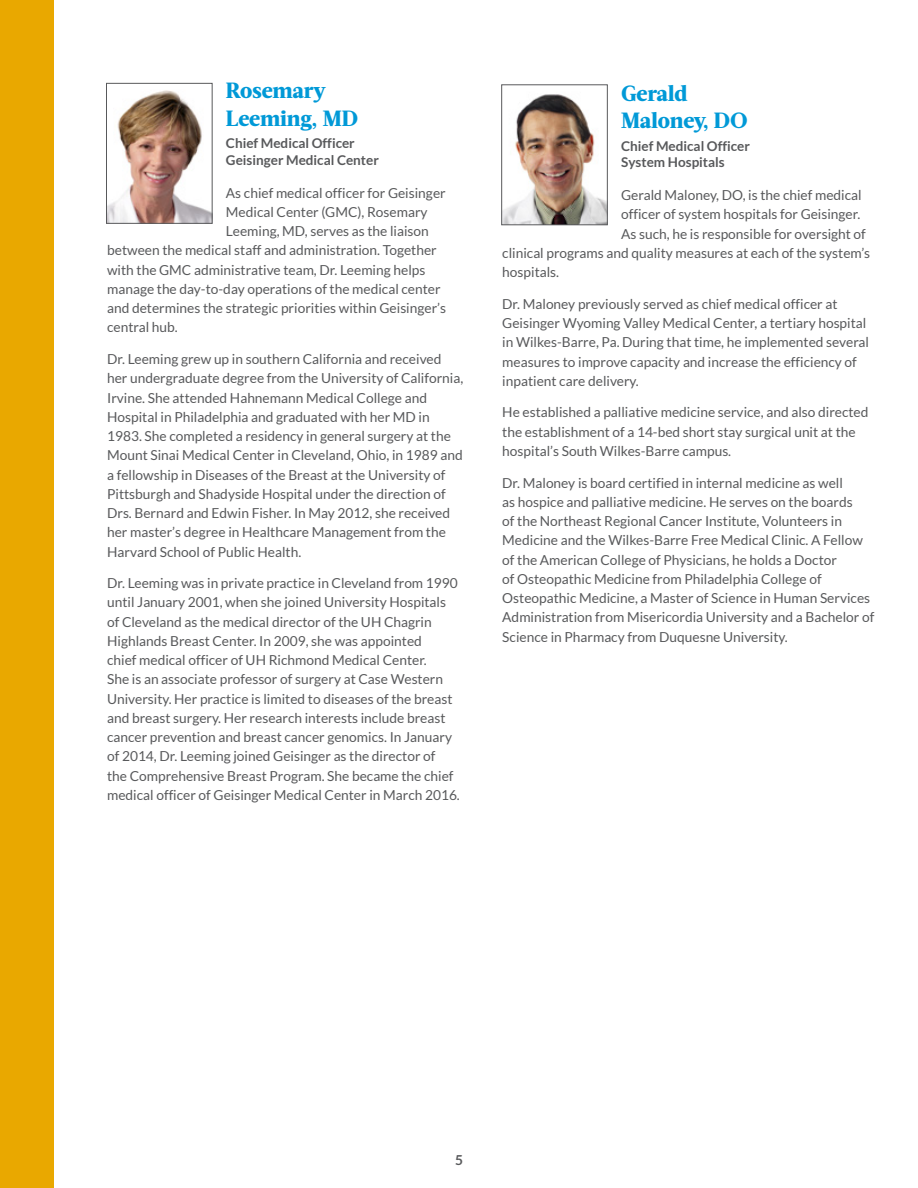
<style>
.page{position:relative;width:918px;height:1188px;background:#fff}
.page>*{position:absolute;margin:0;border:0;box-sizing:border-box;transform-origin:0 0}
.t1{font:800 22.05px/27.5px "Acta";letter-spacing:-.01em;color:#0099d7}
.t2{font:13.8px/19.2px "Lato";color:#58595b}
.t3{font:700 13.8px "Lato";color:#58595b}
.t4{font:700 13.5px/16.5px "Lato";color:#58595b}
</style>
<div class="page">
<img style="left:503px;top:94px;width:103px;height:129px">
<div style="left:501px;top:84px;width:107px;height:141px;border:1px solid #58595b"></div>
<img style="left:108px;top:90px;width:102px;height:132px">
<div style="left:106px;top:83px;width:106px;height:141px;border:1px solid #58595b"></div>
<div style="left:0;top:0;width:54px;height:1188px;background:#e9a800"></div>
<h1 class="t1" style="left:226px;top:77px;width:134px">Rosemary<br>Leeming, MD</h1>
<p class="t4" style="left:226px;top:135px;width:154px">Chief Medical Officer<br>Geisinger Medical Center</p>
<p class="t2" style="left:226px;top:183px;width:221px">As chief medical officer for Geisinger</p>
<p class="t2" style="left:226px;top:202px;width:203px">Medical Center (GMC), Rosemary</p>
<p class="t2" style="left:226px;top:222px;width:204px">Leeming, MD, serves as the liaison</p>
<p class="t2" style="left:107px;top:241px;width:331px">between the medical staff and administration. Together</p>
<p class="t2" style="left:107px;top:260px;width:320px">with the GMC administrative team, Dr. Leeming helps</p>
<p class="t2" style="left:107px;top:279px;width:335px">manage the day-to-day operations of the medical center</p>
<p class="t2" style="left:107px;top:299px;width:341px">and determines the strategic priorities within Geisinger’s</p>
<p class="t2" style="left:107px;top:318px;width:72px">central hub.</p>
<p class="t2" style="left:107px;top:349px;width:358px">Dr. Leeming grew up in southern California and received her undergraduate degree from the University of California, Irvine. She attended Hahnemann Medical College and Hospital in Philadelphia and graduated with her MD in 1983. She completed a residency in general surgery at the Mount Sinai Medical Center in Cleveland, Ohio, in 1989 and a fellowship in Diseases of the Breast at the University of Pittsburgh and Shadyside Hospital under the direction of Drs. Bernard and Edwin Fisher. In May 2012, she received her master’s degree in Healthcare Management from the Harvard School of Public Health.</p>
<p class="t2" style="left:107px;top:574px;width:354px">Dr. Leeming was in private practice in Cleveland from 1990 until January 2001, when she joined University Hospitals of Cleveland as the medical director of the UH Chagrin Highlands Breast Center. In 2009, she was appointed<br>chief medical officer of UH Richmond Medical Center.<br>She is an associate professor of surgery at Case Western University. Her practice is limited to diseases of the breast and breast surgery. Her research interests include breast cancer prevention and breast cancer genomics. In January of 2014, Dr. Leeming joined Geisinger as the director of<br>the Comprehensive Breast Program. She became the chief medical officer of Geisinger Medical Center in March 2016.</p>
<h1 class="t1" style="left:621px;top:80px;width:128px">Gerald<br>Maloney, DO</h1>
<p class="t4" style="left:621px;top:138px;width:130px">Chief Medical Officer<br>System Hospitals</p>
<p class="t2" style="left:621px;top:185px;width:242px">Gerald Maloney, DO, is the chief medical</p>
<p class="t2" style="left:621px;top:205px;width:241px">officer of system hospitals for Geisinger.</p>
<p class="t2" style="left:621px;top:224px;width:246px">As such, he is responsible for oversight of</p>
<p class="t2" style="left:502px;top:243px;width:369px">clinical programs and quality measures at each of the system’s</p>
<p class="t2" style="left:502px;top:262px;width:58px">hospitals.</p>
<p class="t2" style="left:502px;top:294px;width:368px">Dr. Maloney previously served as chief medical officer at Geisinger Wyoming Valley Medical Center, a tertiary hospital in Wilkes-Barre, Pa. During that time, he implemented several measures to improve capacity and increase the efficiency of inpatient care delivery.</p>
<p class="t2" style="left:502px;top:403px;width:368px">He established a palliative medicine service, and also directed the establishment of a 14-bed short stay surgical unit at the hospital’s South Wilkes-Barre campus.</p>
<p class="t2" style="left:502px;top:473px;width:374px">Dr. Maloney is board certified in internal medicine as well<br>as hospice and palliative medicine. He serves on the boards<br>of the Northeast Regional Cancer Institute, Volunteers in Medicine and the Wilkes-Barre Free Medical Clinic. A Fellow of the American College of Physicians, he holds a Doctor<br>of Osteopathic Medicine from Philadelphia College of Osteopathic Medicine, a Master of Science in Human Services Administration from Misericordia University and a Bachelor of Science in Pharmacy from Duquesne University.</p>
<p class="t3" style="left:455px;top:1152px;width:9px">5</p>
</div>
